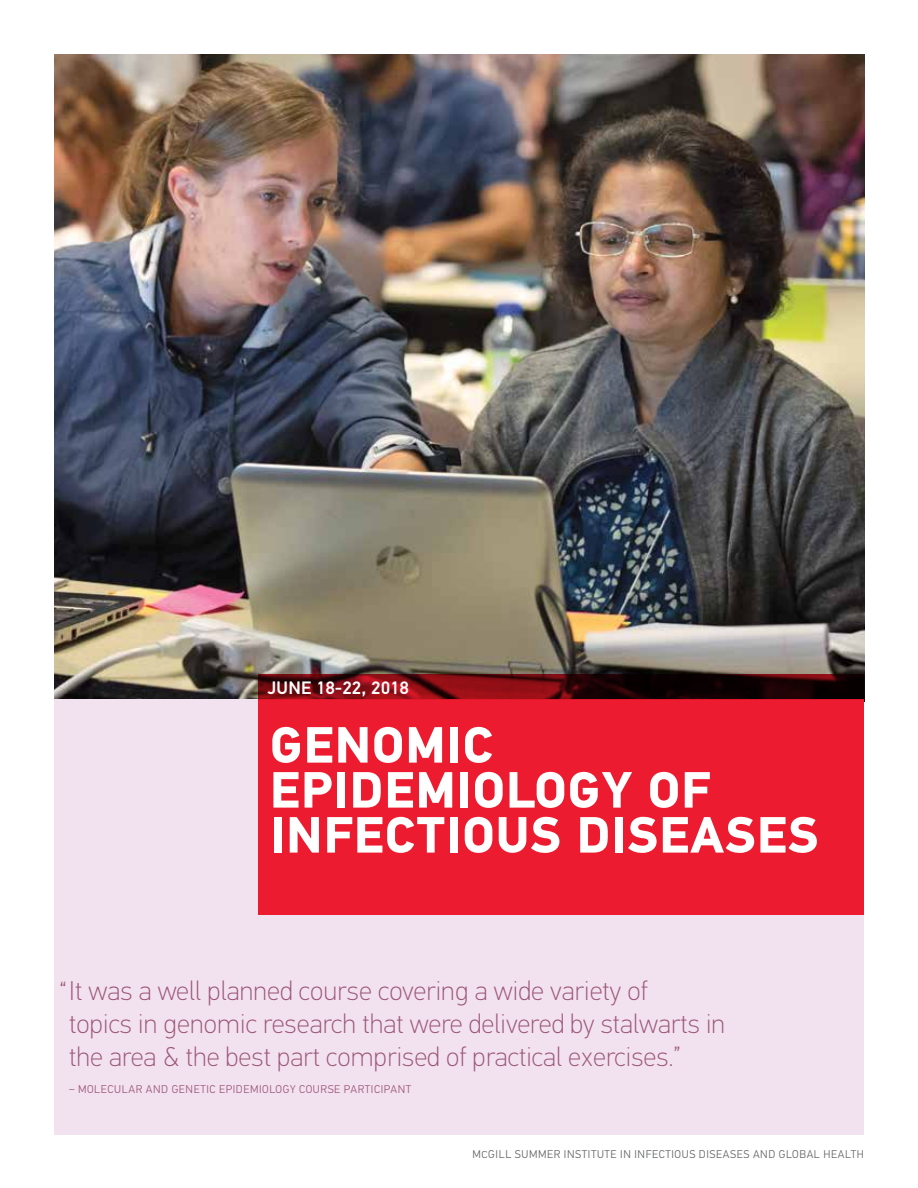
<style>
.page{position:relative;width:918px;height:1188px;background:#fff}
.page>*{position:absolute;margin:0;border:0;box-sizing:border-box;transform-origin:0 0}
.t1{font:700 51px/45px "PF Din Text Pro";letter-spacing:.025em;color:#fff}
.t2{font:100 27px/33px "PF Din Text Pro";letter-spacing:.005em;color:#9b5678}
.t3{font:500 18px "PF Din Text Pro";color:#fff}
.t4{font:300 11.25px "PF Din Text Pro";letter-spacing:.055em;color:#636466}
.t5{font:300 11.25px "PF Din Text Pro";letter-spacing:.055em;color:#9b5678}
.s1{font-size:10.2px}
</style>
<div class="page">
<img style="left:54px;top:54px;width:810px;height:645px">
<div style="left:54px;top:699px;width:810px;height:436px;background:#f2e1ee"></div>
<div style="left:258px;top:700px;width:606px;height:215px;background:#ed1b2f"></div>
<svg style="left:258px;top:674px;width:606px;height:26px;background:#50080c"></svg>
<p class="t3" style="left:267px;top:677px;width:143px">JUNE 18-22, 2018</p>
<h1 class="t1" style="left:270px;top:724px;width:550px">GENOMIC<br>EPIDEMIOLOGY OF<br>INFECTIOUS DISEASES</h1>
<p class="t2" style="left:69px;top:975px;width:657px;text-indent:-9px">“It was a well planned course covering a wide variety of<br>topics in genomic research that were delivered by stalwarts in the area &amp; the best part comprised of practical exercises.”</p>
<p class="t5" style="left:69px;top:1083px;width:344px">– MOLECULAR AND GENETIC EPIDEMIOLOGY COURSE PARTICIPANT</p>
<p class="t4" style="left:473px;top:1148px;width:393px">M<span class="s1">C</span>GILL SUMMER INSTITUTE IN INFECTIOUS DISEASES AND GLOBAL HEALTH</p>
</div>
